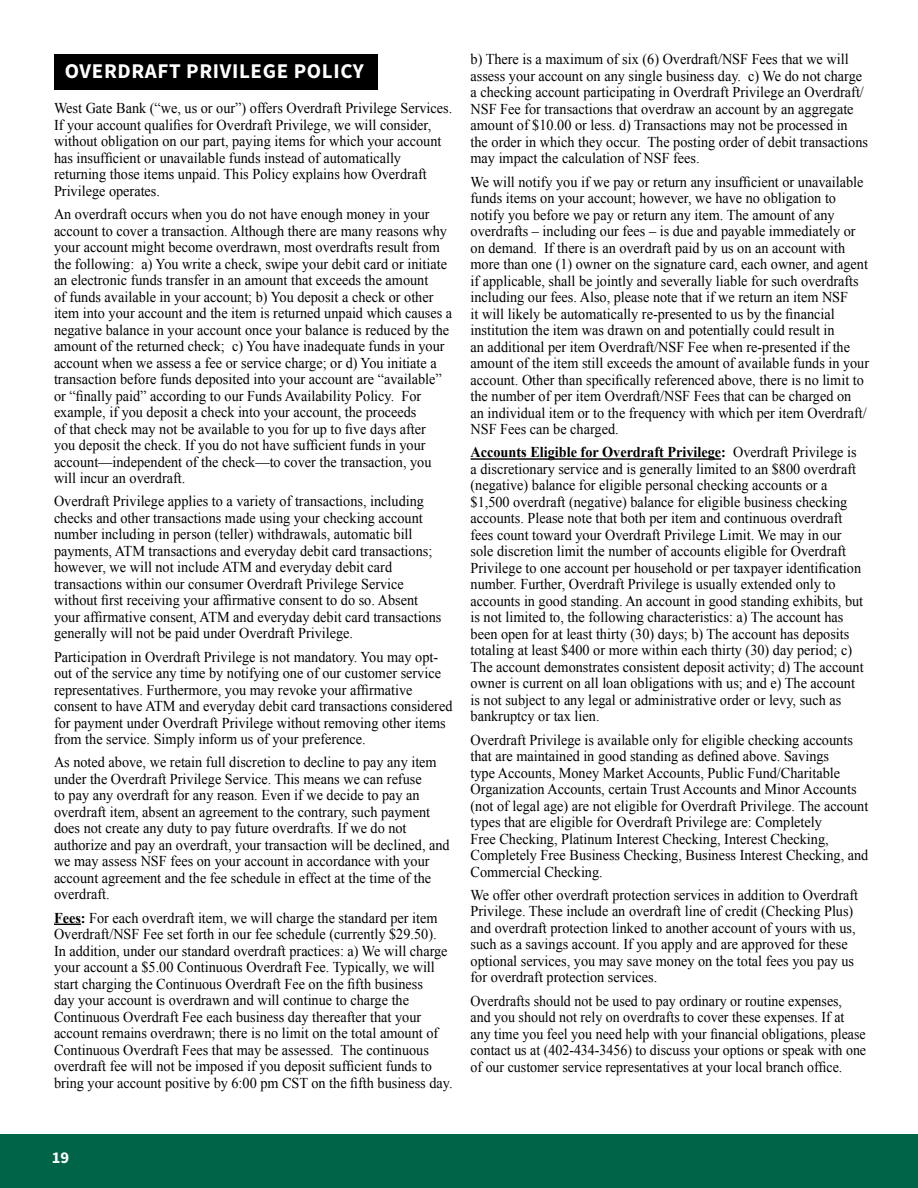
<style>
.page{position:relative;width:918px;height:1188px;background:#fff}
.page>*{position:absolute;margin:0;border:0;box-sizing:border-box;transform-origin:0 0}
.t1{font:700 21px "Source Sans 3";letter-spacing:.03em;color:#fff}
.t2{font:700 16.5px "Source Sans 3";color:#fff}
.t3{font:15px/16.5px "Times New Roman";color:#000;scale:.95 1}
.t4{font:15px/16.5px "Times New Roman";color:#000;scale:.93 1}
.s1{font-weight:700}
</style>
<div class="page">
<div style="left:0;top:1134px;width:918px;height:54px;background:#006548"></div>
<svg style="left:54px;top:924px;width:27px;height:1px"></svg>
<hr style="left:471px;top:458px;width:250px;height:2px;background:#000">
<div style="left:54px;top:54px;width:324px;height:36px;background:#000"></div>
<h1 class="t1" style="left:65px;top:58px;width:301px">OVERDRAFT PRIVILEGE POLICY</h1>
<p class="t3" style="left:54px;top:100px;width:421px">West Gate Bank (“we, us or our”) offers Overdraft Privilege Services.<br>If your account qualifies for Overdraft Privilege, we will consider, without obligation on our part, paying items for which your account has insufficient or unavailable funds instead of automatically returning those items unpaid. This Policy explains how Overdraft Privilege operates.</p>
<p class="t3" style="left:54px;top:206px;width:421px">An overdraft occurs when you do not have enough money in your account to cover a transaction. Although there are many reasons why your account might become overdrawn, most overdrafts result from the following: a) You write a check, swipe your debit card or initiate an electronic funds transfer in an amount that exceeds the amount<br>of funds available in your account; b) You deposit a check or other item into your account and the item is returned unpaid which causes a negative balance in your account once your balance is reduced by the amount of the returned check; c) You have inadequate funds in your account when we assess a fee or service charge; or d) You initiate a transaction before funds deposited into your account are “available” or “finally paid” according to our Funds Availability Policy. For example, if you deposit a check into your account, the proceeds<br>of that check may not be available to you for up to five days after<br>you deposit the check. If you do not have sufficient funds in your account—independent of the check—to cover the transaction, you will incur an overdraft.</p>
<p class="t3" style="left:54px;top:493px;width:409px">Overdraft Privilege applies to a variety of transactions, including checks and other transactions made using your checking account number including in person (teller) withdrawals, automatic bill payments, ATM transactions and everyday debit card transactions; however, we will not include ATM and everyday debit card transactions within our consumer Overdraft Privilege Service without first receiving your affirmative consent to do so. Absent your affirmative consent, ATM and everyday debit card transactions generally will not be paid under Overdraft Privilege.</p>
<p class="t3" style="left:54px;top:648px;width:421px">Participation in Overdraft Privilege is not mandatory. You may opt&shy;out of the service any time by notifying one of our customer service representatives. Furthermore, you may revoke your affirmative consent to have ATM and everyday debit card transactions considered for payment under Overdraft Privilege without removing other items from the service. Simply inform us of your preference.</p>
<p class="t3" style="left:54px;top:754px;width:418px">As noted above, we retain full discretion to decline to pay any item under the Overdraft Privilege Service. This means we can refuse<br>to pay any overdraft for any reason. Even if we decide to pay an overdraft item, absent an agreement to the contrary, such payment does not create any duty to pay future overdrafts. If we do not authorize and pay an overdraft, your transaction will be declined, and we may assess NSF fees on your account in accordance with your account agreement and the fee schedule in effect at the time of the overdraft.</p>
<p class="t3" style="left:54px;top:909px;width:421px"><span class="s1">Fees:</span> For each overdraft item, we will charge the standard per item Overdraft/NSF Fee set forth in our fee schedule (currently $29.50).<br>In addition, under our standard overdraft practices: a) We will charge your account a $5.00 Continuous Overdraft Fee. Typically, we will start charging the Continuous Overdraft Fee on the fifth business<br>day your account is overdrawn and will continue to charge the Continuous Overdraft Fee each business day thereafter that your account remains overdrawn; there is no limit on the total amount of Continuous Overdraft Fees that may be assessed. The continuous overdraft fee will not be imposed if you deposit sufficient funds to bring your account positive by 6:00 pm CST on the fifth business day.</p>
<p class="t3" style="left:471px;top:51px;width:420px">b) There is a maximum of six (6) Overdraft/NSF Fees that we will assess your account on any single business day. c) We do not charge a checking account participating in Overdraft Privilege an Overdraft/ NSF Fee for transactions that overdraw an account by an aggregate amount of $10.00 or less. d) Transactions may not be processed in the order in which they occur. The posting order of debit transactions may impact the calculation of NSF fees.</p>
<p class="t3" style="left:471px;top:173px;width:421px">We will notify you if we pay or return any insufficient or unavailable funds items on your account; however, we have no obligation to notify you before we pay or return any item. The amount of any overdrafts – including our fees – is due and payable immediately or on demand. If there is an overdraft paid by us on an account with more than one (1) owner on the signature card, each owner, and agent if applicable, shall be jointly and severally liable for such overdrafts including our fees. Also, please note that if we return an item NSF<br>it will likely be automatically re-presented to us by the financial institution the item was drawn on and potentially could result in<br>an additional per item Overdraft/NSF Fee when re-presented if the amount of the item still exceeds the amount of available funds in your account. Other than specifically referenced above, there is no limit to the number of per item Overdraft/NSF Fees that can be charged on<br>an individual item or to the frequency with which per item Overdraft/ NSF Fees can be charged.</p>
<p class="t3" style="left:471px;top:444px;width:415px"><span class="s1">Accounts Eligible for Overdraft Privilege:</span> Overdraft Privilege is a discretionary service and is generally limited to an $800 overdraft (negative) balance for eligible personal checking accounts or a $1,500 overdraft (negative) balance for eligible business checking accounts. Please note that both per item and continuous overdraft fees count toward your Overdraft Privilege Limit. We may in our sole discretion limit the number of accounts eligible for Overdraft Privilege to one account per household or per taxpayer identification number. Further, Overdraft Privilege is usually extended only to accounts in good standing. An account in good standing exhibits, but is not limited to, the following characteristics: a) The account has been open for at least thirty (30) days; b) The account has deposits totaling at least $400 or more within each thirty (30) day period; c)<br>The account demonstrates consistent deposit activity; d) The account owner is current on all loan obligations with us; and e) The account is not subject to any legal or administrative order or levy, such as bankruptcy or tax lien.</p>
<p class="t3" style="left:471px;top:731px;width:420px">Overdraft Privilege is available only for eligible checking accounts that are maintained in good standing as defined above. Savings<br>type Accounts, Money Market Accounts, Public Fund/Charitable Organization Accounts, certain Trust Accounts and Minor Accounts (not of legal age) are not eligible for Overdraft Privilege. The account types that are eligible for Overdraft Privilege are: Completely<br>Free Checking, Platinum Interest Checking, Interest Checking, Completely Free Business Checking, Business Interest Checking, and Commercial Checking.</p>
<p class="t3" style="left:471px;top:886px;width:409px">We offer other overdraft protection services in addition to Overdraft Privilege. These include an overdraft line of credit (Checking Plus) and overdraft protection linked to another account of yours with us, such as a savings account. If you apply and are approved for these optional services, you may save money on the total fees you pay us for overdraft protection services.</p>
<p class="t4" style="left:471px;top:992px;width:427px">Overdrafts should not be used to pay ordinary or routine expenses,<br>and you should not rely on overdrafts to cover these expenses. If at any time you feel you need help with your financial obligations, please contact us at (402-434-3456) to discuss your options or speak with one of our customer service representatives at your local branch office.</p>
<p class="t2" style="left:52px;top:1147px;width:19px">19</p>
</div>
